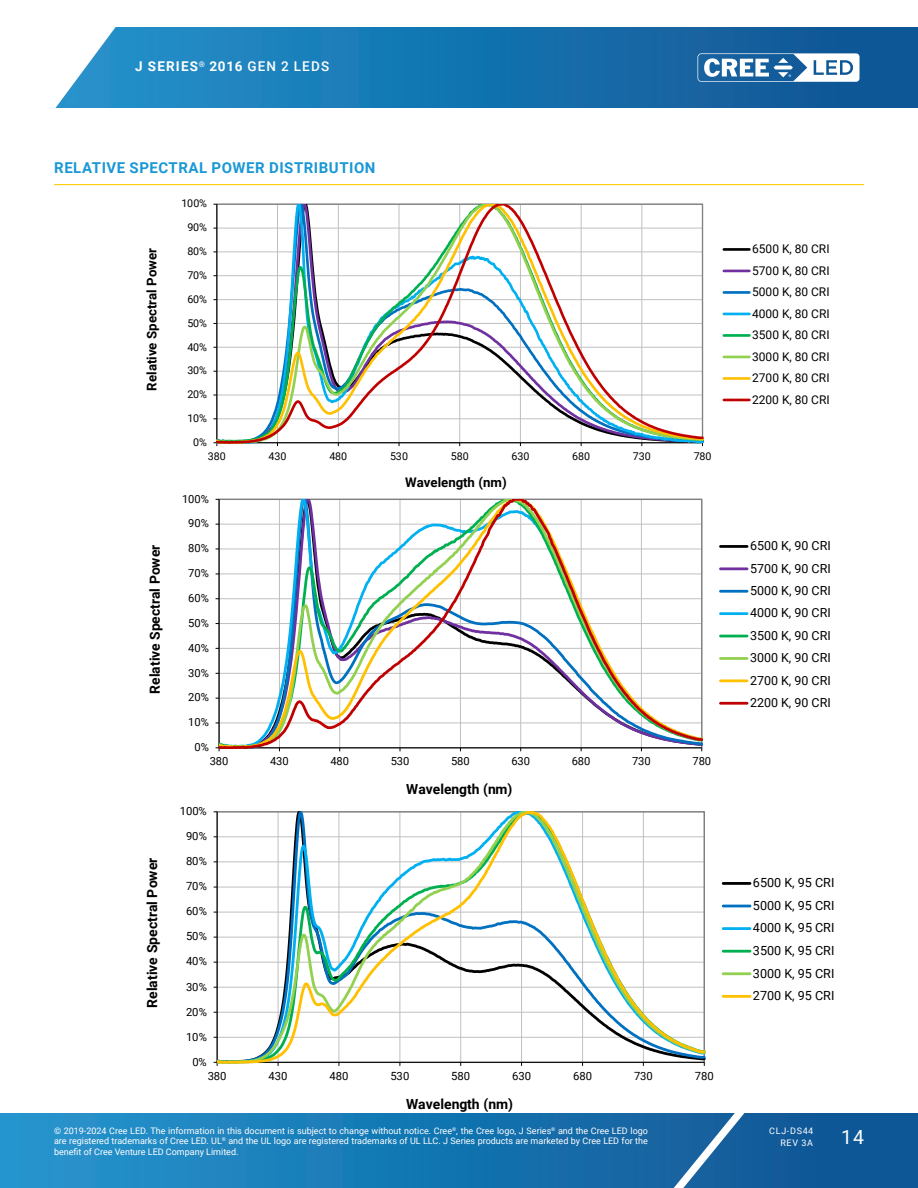
<style>
.page{position:relative;width:918px;height:1188px;background:#fff}
.page>*{position:absolute;margin:0;border:0;box-sizing:border-box;transform-origin:0 0}
.t1{font:19.5px "Roboto";color:#fff}
.Section_heading_with_rule{font:700 15px "Roboto";letter-spacing:.035em;color:#1a98d6}
.t2{font:700 13.95px "Roboto";color:#000}
.t3{font:700 13.8px "Roboto";color:#000}
.t4{font:700 13.5px "Roboto";letter-spacing:.085em;color:#fff}
.t5{font:700 13.2px "Roboto";color:#000}
.t6{font:12.6px/22.6px "Roboto";color:#000;text-align:justify}
.t7{font:12.45px/22.4px "Roboto";color:#000;text-align:justify}
.t8{font:12px/21.5px "Roboto";color:#000;text-align:justify}
.t9{font:11.25px "Roboto";letter-spacing:-.01em;color:#000}
.t10{font:11.1px "Roboto";letter-spacing:-.01em;color:#000}
.t11{font:10.65px "Roboto";letter-spacing:-.01em;color:#000}
.t12{font:9px/10.8px "Roboto";color:#fff;text-align:justify}
.t13{font:9px/12px "Roboto";letter-spacing:.085em;color:#fff;text-align:right}
.s1{font-weight:500}
</style>
<div class="page">
<svg style="left:0;top:1113px;width:918px;height:75px;background:#1876b2"></svg>
<svg style="left:644px;top:1113px;width:117px;height:75px;background:#296da6"></svg>
<svg style="left:55px;top:27px;width:863px;height:81px;background:#2078b2"></svg>
<svg style="left:698px;top:53px;width:162px;height:29px"></svg>
<hr style="left:54px;top:184px;width:810px;height:1px;background:#fece08">
<svg style="left:213px;top:442px;width:5px;height:4px"></svg>
<svg style="left:217px;top:204px;width:486px;height:240px"></svg>
<hr style="left:724px;top:248px;width:25px;height:3px;background:#000">
<hr style="left:724px;top:270px;width:25px;height:2px;background:#7030a0">
<hr style="left:724px;top:291px;width:25px;height:3px;background:#0070c0">
<hr style="left:724px;top:313px;width:25px;height:2px;background:#00b0f0">
<hr style="left:724px;top:334px;width:25px;height:3px;background:#00b050">
<hr style="left:724px;top:356px;width:25px;height:2px;background:#92d050">
<hr style="left:724px;top:377px;width:25px;height:3px;background:#ffc000">
<hr style="left:724px;top:399px;width:25px;height:2px;background:#c00000">
<svg style="left:219px;top:499px;width:484px;height:250px"></svg>
<hr style="left:720px;top:545px;width:27px;height:3px;background:#000">
<hr style="left:720px;top:567px;width:27px;height:3px;background:#7030a0">
<hr style="left:720px;top:590px;width:27px;height:3px;background:#0070c0">
<hr style="left:720px;top:612px;width:27px;height:3px;background:#00b0f0">
<hr style="left:720px;top:635px;width:27px;height:2px;background:#00b050">
<hr style="left:720px;top:657px;width:27px;height:3px;background:#92d050">
<hr style="left:720px;top:679px;width:27px;height:3px;background:#ffc000">
<hr style="left:720px;top:702px;width:27px;height:3px;background:#c00000">
<svg style="left:217px;top:812px;width:488px;height:251px"></svg>
<hr style="left:723px;top:882px;width:27px;height:3px;background:#000">
<hr style="left:723px;top:905px;width:27px;height:2px;background:#0070c0">
<hr style="left:723px;top:927px;width:27px;height:3px;background:#00b0f0">
<hr style="left:723px;top:950px;width:27px;height:3px;background:#00b050">
<hr style="left:723px;top:972px;width:27px;height:3px;background:#92d050">
<hr style="left:723px;top:995px;width:27px;height:3px;background:#ffc000">
<h3 class="t4" style="left:135px;top:57px;width:195px">J SERIES<sup>®</sup> 2016 <span class="s1">GEN 2 LEDS</span></h3>
<p class="Section_heading_with_rule" style="left:54px;top:157px;width:323px">RELATIVE SPECTRAL POWER DISTRIBUTION</p>
<p class="t11" style="left:181px;top:196px;width:27px">100%</p>
<p class="t5" style="left:143px;top:391px;width:144px;rotate:-90deg">Relative Spectral Power</p>
<p class="t3" style="left:145px;top:694px;width:150px;rotate:-90deg">Relative Spectral Power</p>
<p class="t2" style="left:143px;top:1008px;width:152px;rotate:-90deg">Relative Spectral Power</p>
<p class="t11" style="left:187px;top:220px;width:21px">90%</p>
<p class="t11" style="left:187px;top:244px;width:21px">80%</p>
<p class="t11" style="left:187px;top:268px;width:21px">70%</p>
<p class="t11" style="left:187px;top:292px;width:21px">60%</p>
<p class="t11" style="left:187px;top:315px;width:21px">50%</p>
<p class="t11" style="left:187px;top:339px;width:21px">40%</p>
<p class="t11" style="left:187px;top:363px;width:21px">30%</p>
<p class="t11" style="left:187px;top:387px;width:21px">20%</p>
<p class="t11" style="left:187px;top:411px;width:21px">10%</p>
<p class="t11" style="left:193px;top:435px;width:15px">0%</p>
<p class="t11" style="left:208px;top:448px;width:19px">380</p>
<p class="t11" style="left:269px;top:448px;width:19px">430</p>
<p class="t11" style="left:329px;top:448px;width:19px">480</p>
<p class="t11" style="left:390px;top:448px;width:19px">530</p>
<p class="t11" style="left:451px;top:448px;width:19px">580</p>
<p class="t11" style="left:511px;top:448px;width:19px">630</p>
<p class="t11" style="left:572px;top:448px;width:19px">680</p>
<p class="t11" style="left:633px;top:448px;width:19px">730</p>
<p class="t11" style="left:694px;top:448px;width:19px">780</p>
<p class="t10" style="left:182px;top:491px;width:28px">100%</p>
<p class="t10" style="left:188px;top:516px;width:22px">90%</p>
<p class="t10" style="left:188px;top:541px;width:22px">80%</p>
<p class="t10" style="left:188px;top:565px;width:22px">70%</p>
<p class="t10" style="left:188px;top:590px;width:22px">60%</p>
<p class="t10" style="left:188px;top:615px;width:22px">50%</p>
<p class="t10" style="left:188px;top:640px;width:22px">40%</p>
<p class="t10" style="left:188px;top:665px;width:22px">30%</p>
<p class="t9" style="left:188px;top:690px;width:22px">20%</p>
<p class="t10" style="left:188px;top:715px;width:22px">10%</p>
<p class="t10" style="left:195px;top:739px;width:16px">0%</p>
<p class="t5" style="left:405px;top:473px;width:103px">Wavelength (nm)</p>
<p class="t10" style="left:210px;top:754px;width:20px">380</p>
<p class="t10" style="left:270px;top:754px;width:20px">430</p>
<p class="t10" style="left:330px;top:754px;width:20px">480</p>
<p class="t10" style="left:391px;top:754px;width:20px">530</p>
<p class="t10" style="left:451px;top:754px;width:20px">580</p>
<p class="t10" style="left:511px;top:754px;width:20px">630</p>
<p class="t10" style="left:572px;top:754px;width:20px">680</p>
<p class="t10" style="left:632px;top:754px;width:20px">730</p>
<p class="t10" style="left:693px;top:754px;width:20px">780</p>
<p class="t9" style="left:180px;top:803px;width:28px">100%</p>
<p class="t9" style="left:186px;top:828px;width:22px">90%</p>
<p class="t9" style="left:186px;top:853px;width:22px">80%</p>
<p class="t9" style="left:186px;top:878px;width:22px">70%</p>
<p class="t9" style="left:186px;top:903px;width:22px">60%</p>
<p class="t9" style="left:186px;top:929px;width:22px">50%</p>
<p class="t9" style="left:186px;top:954px;width:22px">40%</p>
<p class="t9" style="left:186px;top:979px;width:22px">30%</p>
<p class="t9" style="left:186px;top:1004px;width:22px">20%</p>
<p class="t9" style="left:186px;top:1029px;width:22px">10%</p>
<p class="t9" style="left:192px;top:1054px;width:16px">0%</p>
<p class="t3" style="left:406px;top:780px;width:108px">Wavelength (nm)</p>
<p class="t9" style="left:208px;top:1068px;width:20px">380</p>
<p class="t9" style="left:269px;top:1068px;width:20px">430</p>
<p class="t9" style="left:330px;top:1068px;width:20px">480</p>
<p class="t9" style="left:390px;top:1068px;width:20px">530</p>
<p class="t9" style="left:451px;top:1068px;width:20px">580</p>
<p class="t9" style="left:512px;top:1068px;width:20px">630</p>
<p class="t9" style="left:573px;top:1068px;width:20px">680</p>
<p class="t9" style="left:634px;top:1068px;width:20px">730</p>
<p class="t9" style="left:695px;top:1068px;width:20px">780</p>
<p class="t2" style="left:406px;top:1094px;width:109px">Wavelength (nm)</p>
<p class="t8" style="left:752px;top:238px;width:79px">6500 K, 80 CRI 5700 K, 80 CRI 5000 K, 80 CRI 4000 K, 80 CRI 3500 K, 80 CRI 3000 K, 80 CRI 2700 K, 80 CRI 2200 K, 80 CRI</p>
<p class="t7" style="left:750px;top:534px;width:82px">6500 K, 90 CRI 5700 K, 90 CRI 5000 K, 90 CRI 4000 K, 90 CRI 3500 K, 90 CRI 3000 K, 90 CRI 2700 K, 90 CRI 2200 K, 90 CRI</p>
<p class="t6" style="left:753px;top:871px;width:83px">6500 K, 95 CRI 5000 K, 95 CRI 4000 K, 95 CRI 3500 K, 95 CRI 3000 K, 95 CRI 2700 K, 95 CRI</p>
<p class="t12" style="left:54px;top:1125px;width:595px">© 2019-2024 Cree LED. The information in this document is subject to change without notice. Cree<sup>®</sup>, the Cree logo, J Series<sup>®</sup> and the Cree LED logo are registered trademarks of Cree LED. UL<sup>®</sup> and the UL logo are registered trademarks of UL LLC. J Series products are marketed by Cree LED for the benefit of Cree Venture LED Company Limited.</p>
<p class="t13" style="left:769px;top:1124px;width:46px">CLJ-DS44<br>REV 3A</p>
<h1 class="t1" style="left:841px;top:1123px;width:24px">14</h1>
</div>
